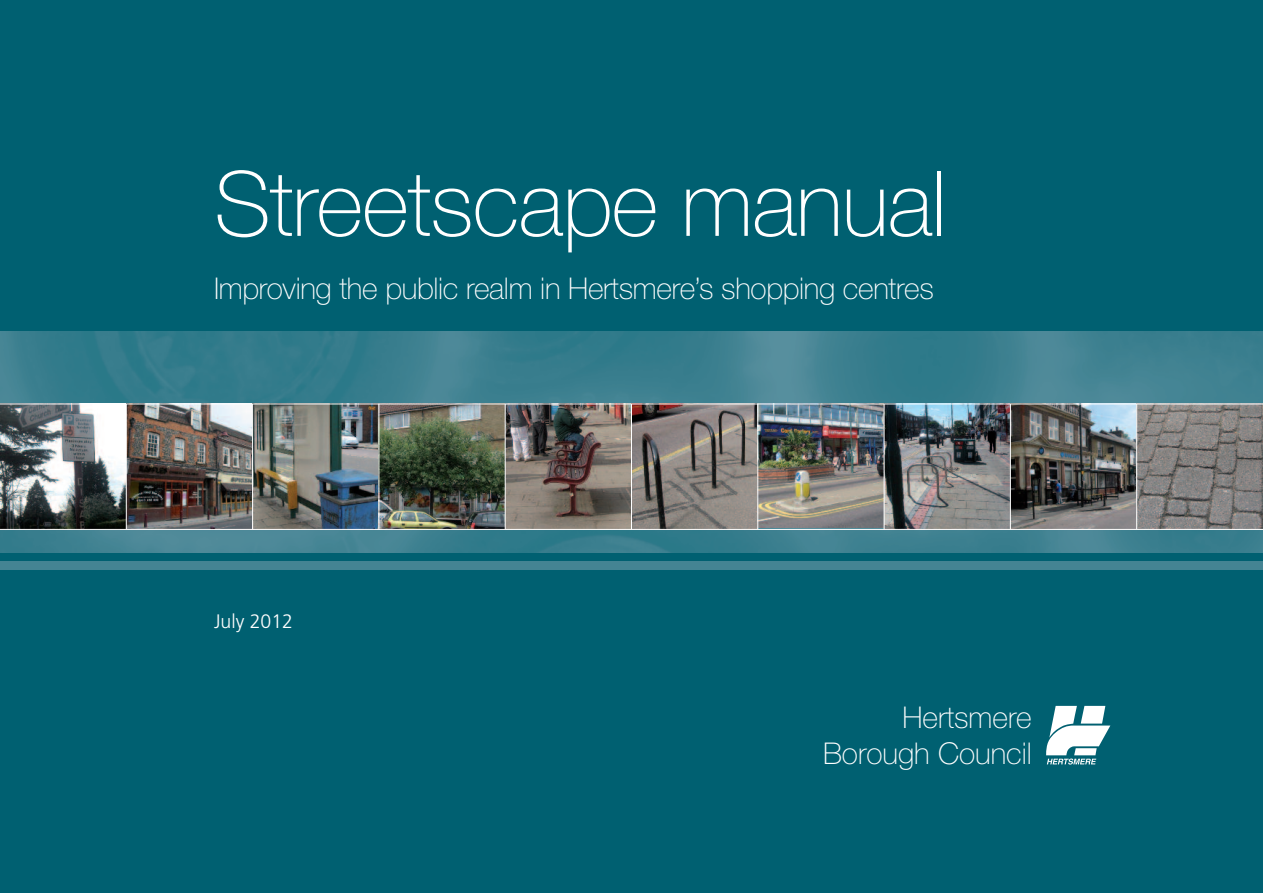
<style>
.page{position:relative;width:1263px;height:893px;background:#006071}
.page>*{position:absolute;margin:0;border:0;box-sizing:border-box;transform-origin:0 0}
.t1{font:100 90px "Helvetica Neue";letter-spacing:-.01em;color:#fff}
.t2{font:100 30px/36px "Helvetica Neue";letter-spacing:-.01em;color:#fff;text-align:right}
.t3{font:300 19.5px "Frutiger";color:#fff}
</style>
<div class="page">
<img style="left:0;top:332px;width:1263px;height:221px">
<svg style="left:1046px;top:706px;width:64px;height:59px"></svg>
<img style="left:0;top:405px;width:757px;height:124px">
<img style="left:758px;top:405px;width:126px;height:122px">
<img style="left:885px;top:405px;width:378px;height:124px">
<div style="left:0;top:561px;width:1263px;height:9px;background:#448493"></div>
<hr style="left:0;top:404px;width:1263px;height:1px;background:#fff">
<hr style="left:0;top:529px;width:1263px;height:1px;background:#fff">
<hr style="left:126px;top:404px;width:1px;height:125px;background:#fff">
<hr style="left:252px;top:404px;width:1px;height:125px;background:#fff">
<hr style="left:378px;top:404px;width:1px;height:125px;background:#fff">
<hr style="left:505px;top:404px;width:1px;height:125px;background:#fff">
<hr style="left:631px;top:404px;width:1px;height:125px;background:#fff">
<hr style="left:757px;top:404px;width:1px;height:125px;background:#fff">
<hr style="left:884px;top:404px;width:1px;height:125px;background:#fff">
<hr style="left:1010px;top:404px;width:1px;height:125px;background:#fff">
<hr style="left:1136px;top:404px;width:1px;height:125px;background:#fff">
<h1 class="t1" style="left:214px;top:172px;width:734px">Streetscape manual</h1>
<p class="t2" style="left:214px;top:273px;width:721px">Improving the public realm in Hertsmere’s shopping centres</p>
<p class="t3" style="left:214px;top:614px;width:80px">July 2012</p>
<p class="t2" style="left:823px;top:702px;width:210px">Hertsmere<br>Borough Council</p>
</div>
